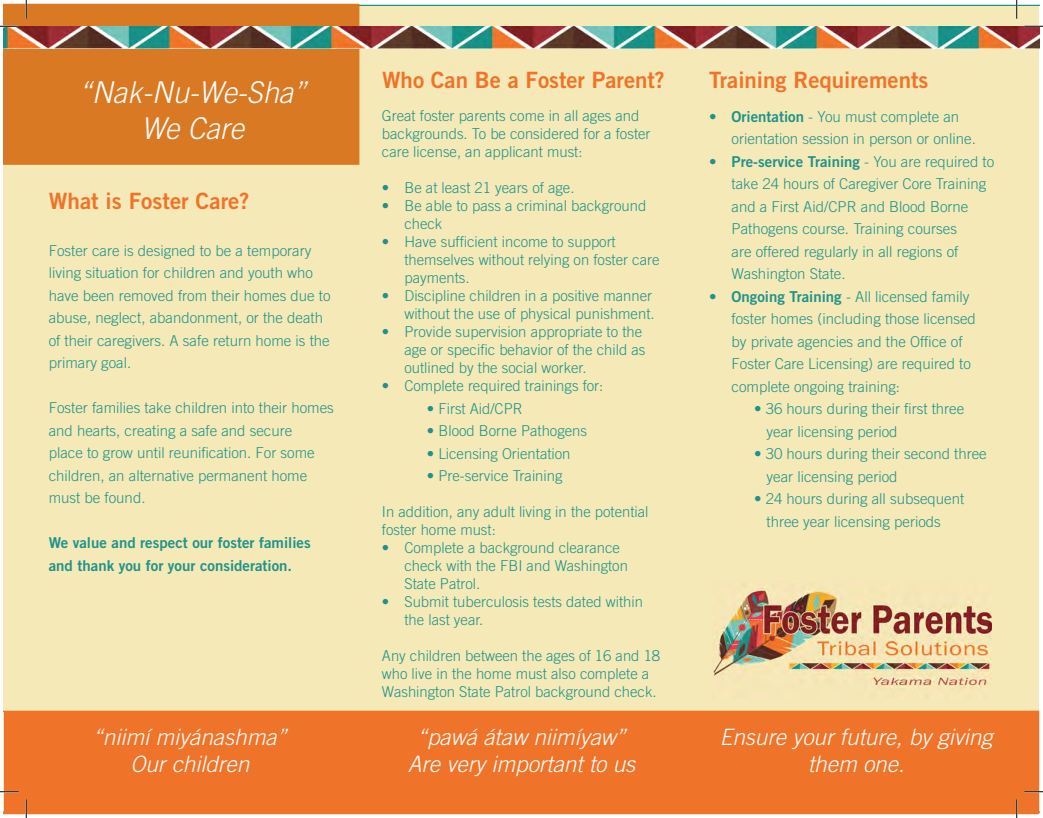
<style>
.page{position:relative;width:1043px;height:818px;background:#fff}
.page>*{position:absolute;margin:0;border:0;box-sizing:border-box;transform-origin:0 0}
.t1{font:italic 300 30px/36px "Trade Gothic LT Std";color:#fff;text-align:center}
.t2{font:italic 300 22.5px/27px "Trade Gothic LT Std";color:#fff;text-align:center}
.t3{font:22.5px "Trade Gothic LT Std Bd 2";color:#ef7429}
.t4{font:300 15px/22.5px "Trade Gothic LT Std";color:#1f9388}
.t5{font:15px/22.5px "Trade Gothic LT Std Bd 2";color:#1f9388}
.s1{font-family:"Trade Gothic LT Std Bd 2";font-weight:400}
.s2{font-family:"Trade Gothic LT Std";font-weight:300}
</style>
<div class="page">
<div style="left:4px;top:5px;width:1035px;height:705px;background:#f5e9b8"></div>
<div style="left:4px;top:710px;width:1035px;height:104px;background:#ef7429"></div>
<div style="left:4px;top:4px;width:355px;height:161px;background:#da7923"></div>
<img style="left:4px;top:26px;width:1035px;height:23px">
<img style="left:712px;top:581px;width:279px;height:117px">
<svg style="left:0;top:25px;width:19px;height:2px"></svg>
<svg style="left:1024px;top:25px;width:18px;height:2px"></svg>
<svg style="left:0;top:790px;width:19px;height:2px"></svg>
<svg style="left:1024px;top:790px;width:18px;height:2px"></svg>
<svg style="left:25px;top:0;width:2px;height:19px"></svg>
<svg style="left:25px;top:799px;width:2px;height:19px"></svg>
<svg style="left:1015px;top:0;width:2px;height:19px"></svg>
<svg style="left:1015px;top:799px;width:2px;height:19px"></svg>
<h1 class="t1" style="left:79px;top:75px;width:229px">“Nak-Nu-We-Sha”<br>We Care</h1>
<h2 class="t3" style="left:49px;top:187px;width:202px">What is Foster Care?</h2>
<p class="t4" style="left:49px;top:239px;width:283px">Foster care is designed to be a temporary living situation for children and youth who have been removed from their homes due to abuse, neglect, abandonment, or the death of their caregivers. A safe return home is the primary goal.</p>
<p class="t4" style="left:49px;top:396px;width:287px">Foster families take children into their homes and hearts, creating a safe and secure<br>place to grow until reunification. For some children, an alternative permanent home must be found.</p>
<p class="t5" style="left:49px;top:531px;width:263px">We value and respect our foster families and thank you for your consideration.</p>
<h2 class="t3" style="left:382px;top:66px;width:284px">Who Can Be a Foster Parent?</h2>
<p class="t4" style="left:382px;top:106px;width:270px;line-height:18px">Great foster parents come in all ages and backgrounds. To be considered for a foster care license, an applicant must:</p>
<p class="t4" style="left:382px;top:176px;width:194px">• Be at least 21 years of age.</p>
<p class="t4" style="left:404px;top:196px;width:243px;line-height:18px;text-indent:-22px">• Be able to pass a criminal background check</p>
<p class="t4" style="left:404px;top:232px;width:256px;line-height:18px;text-indent:-22px">• Have sufficient income to support themselves without relying on foster care payments.</p>
<p class="t4" style="left:382px;top:286px;width:274px;line-height:18px;text-align:right">• Discipline children in a positive manner without the use of physical punishment.</p>
<p class="t4" style="left:404px;top:322px;width:242px;line-height:18px;text-indent:-22px">• Provide supervision appropriate to the age or specific behavior of the child as outlined by the social worker.</p>
<p class="t4" style="left:382px;top:374px;width:223px">• Complete required trainings for:</p>
<p class="t4" style="left:427px;top:397px;width:97px">• First Aid/CPR</p>
<p class="t4" style="left:427px;top:419px;width:162px">• Blood Borne Pathogens</p>
<p class="t4" style="left:427px;top:442px;width:145px">• Licensing Orientation</p>
<p class="t4" style="left:427px;top:464px;width:137px">• Pre-service Training</p>
<p class="t4" style="left:382px;top:502px;width:268px;line-height:18px">In addition, any adult living in the potential foster home must:</p>
<p class="t4" style="left:404px;top:538px;width:225px;line-height:18px;text-indent:-22px">• Complete a background clearance check with the FBI and Washington<br>State Patrol.</p>
<p class="t4" style="left:404px;top:592px;width:240px;line-height:18px;text-indent:-22px">• Submit tuberculosis tests dated within the last year.</p>
<p class="t4" style="left:382px;top:646px;width:280px;line-height:18px">Any children between the ages of 16 and 18 who live in the home must also complete a<br>Washington State Patrol background check.</p>
<h2 class="t3" style="left:709px;top:66px;width:221px">Training Requirements</h2>
<p class="t4" style="left:731px;top:105px;width:246px;text-indent:-22px"><span class="s1">• Orientation</span> - You must complete an orientation session in person or online.</p>
<p class="t5" style="left:709px;top:150px;width:286px">• Pre-service Training <span class="s2">- You are required to</span></p>
<p class="t4" style="left:731px;top:172px;width:256px">take 24 hours of Caregiver Core Training and a First Aid/CPR and Blood Borne Pathogens course. Training courses<br>are offered regularly in all regions of Washington State.</p>
<p class="t4" style="left:731px;top:285px;width:246px;text-indent:-22px"><span class="s1">• Ongoing Training</span> - All licensed family foster homes (including those licensed by private agencies and the Office of Foster Care Licensing) are required to complete ongoing training:</p>
<p class="t4" style="left:766px;top:397px;width:199px;text-indent:-13px">• 36 hours during their first three year licensing period</p>
<p class="t4" style="left:766px;top:442px;width:222px;text-indent:-13px">• 30 hours during their second three year licensing period</p>
<p class="t4" style="left:766px;top:487px;width:199px;text-indent:-13px">• 24 hours during all subsequent three year licensing periods</p>
<h2 class="t2" style="left:93px;top:723px;width:195px">“niimí miyánashma”<br>Our children</h2>
<h2 class="t2" style="left:407px;top:723px;width:229px">“pawá átaw niimíyaw”<br>Are very important to us</h2>
<h2 class="t2" style="left:719px;top:723px;width:274px">Ensure your future, by giving them one.</h2>
</div>
